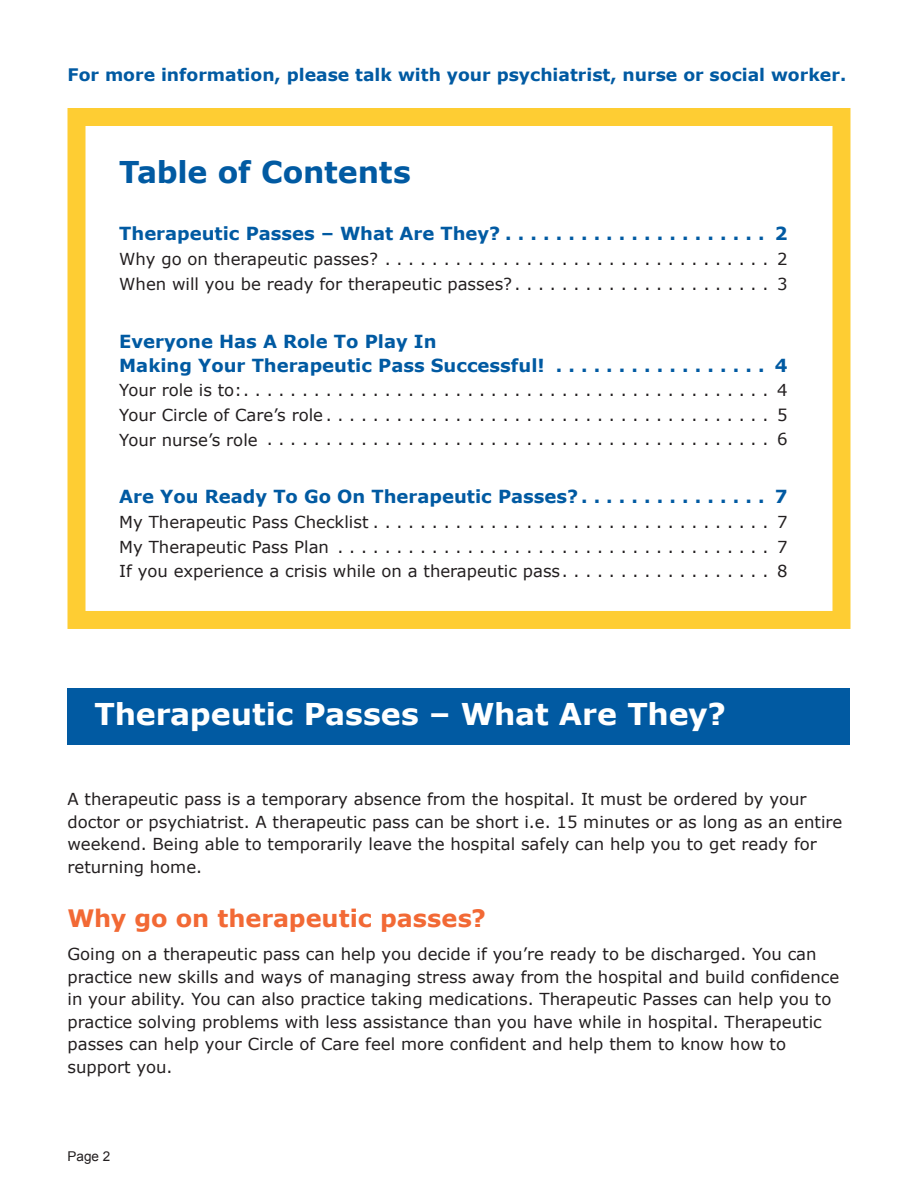
<style>
.page{position:relative;width:918px;height:1188px;background:#fff}
.page>*{position:absolute;margin:0;border:0;box-sizing:border-box;transform-origin:0 0}
.t1{font:700 30px "Verdana";letter-spacing:-.01em;color:#fff}
.t2{font:700 30px "Verdana";letter-spacing:-.005em;color:#015aa2}
.t3{font:700 24px "Verdana";color:#f26935}
.t4{font:700 18px/24px "Verdana";color:#015aa2}
.t5{font:700 17.25px "Verdana";color:#015aa2}
.t6{font:16.5px/22.5px "Verdana";color:#231f20}
.t7{font:13.5px "Arial";color:#231f20}
</style>
<div class="page">
<div style="left:68px;top:108px;width:782px;height:521px;border:18px solid #fecd33"></div>
<div style="left:68px;top:688px;width:782px;height:57px;background:#015aa2"></div>
<p class="t5" style="left:68px;top:63px;width:777px">For more information, please talk with your psychiatrist, nurse or social worker.</p>
<h1 class="t2" style="left:119px;top:152px;width:293px">Table of Contents</h1>
<p class="t4" style="left:119px;top:222px;width:670px">Therapeutic Passes – What Are They? . . . . . . . . . . . . . . . . . . . . . 2</p>
<p class="t6" style="left:119px;top:247px;width:670px;line-height:24.6px">Why go on therapeutic passes? . . . . . . . . . . . . . . . . . . . . . . . . . . . . . . . . . 2<br>When will you be ready for therapeutic passes? . . . . . . . . . . . . . . . . . . . . . . 3</p>
<p class="t4" style="left:119px;top:329px;width:670px">Everyone Has A Role To Play In<br>Making Your Therapeutic Pass Successful! . . . . . . . . . . . . . . . . . 4</p>
<p class="t6" style="left:119px;top:378px;width:670px;line-height:24.6px;text-align:justify">Your role is to: . . . . . . . . . . . . . . . . . . . . . . . . . . . . . . . . . . . . . . . . . . . . . 4<br>Your Circle of Care’s role . . . . . . . . . . . . . . . . . . . . . . . . . . . . . . . . . . . . . . 5<br>Your nurse’s role . . . . . . . . . . . . . . . . . . . . . . . . . . . . . . . . . . . . . . . . . . . 6</p>
<p class="t4" style="left:119px;top:485px;width:670px">Are You Ready To Go On Therapeutic Passes? . . . . . . . . . . . . . . . 7</p>
<p class="t6" style="left:119px;top:510px;width:670px;line-height:24.6px;text-align:justify">My Therapeutic Pass Checklist . . . . . . . . . . . . . . . . . . . . . . . . . . . . . . . . . . 7<br>My Therapeutic Pass Plan . . . . . . . . . . . . . . . . . . . . . . . . . . . . . . . . . . . . . 7<br>If you experience a crisis while on a therapeutic pass . . . . . . . . . . . . . . . . . . 8</p>
<h1 class="t1" style="left:94px;top:695px;width:633px">Therapeutic Passes – What Are They?</h1>
<p class="t6" style="left:68px;top:788px;width:776px">A therapeutic pass is a temporary absence from the hospital. It must be ordered by your doctor or psychiatrist. A therapeutic pass can be short i. e. 15 minutes or as long as an entire weekend. Being able to temporarily leave the hospital safely can help you to get ready for returning home.</p>
<h2 class="t3" style="left:68px;top:903px;width:420px">Why go on therapeutic passes?</h2>
<p class="t6" style="left:68px;top:943px;width:773px">Going on a therapeutic pass can help you decide if you’re ready to be discharged. You can practice new skills and ways of managing stress away from the hospital and build confidence in your ability. You can also practice taking medications. Therapeutic Passes can help you to practice solving problems with less assistance than you have while in hospital. Therapeutic passes can help your Circle of Care feel more confident and help them to know how to support you.</p>
<p class="t7" style="left:68px;top:1147px;width:44px">Page 2</p>
</div>
